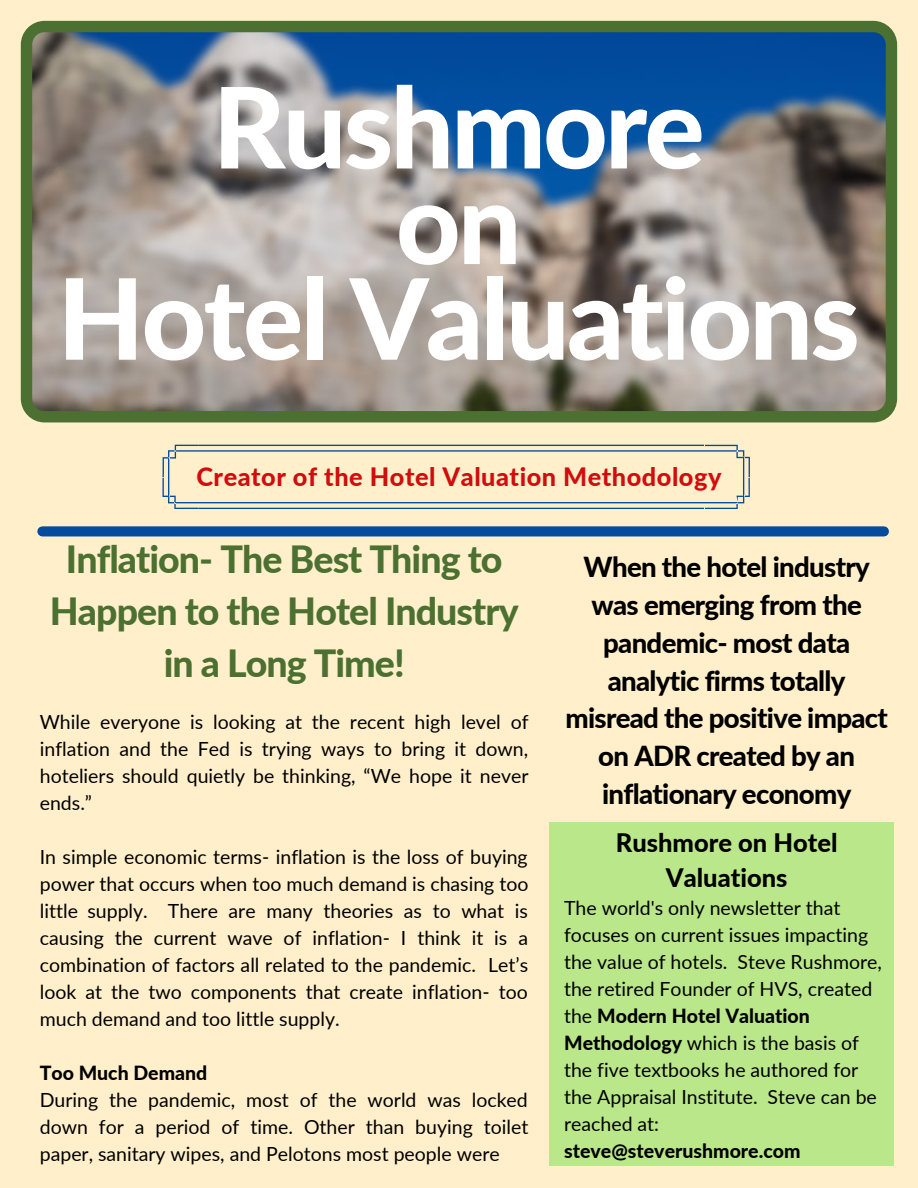
<style>
.page{position:relative;width:918px;height:1188px;background:#fff0cb}
.page>*{position:absolute;margin:0;border:0;box-sizing:border-box;transform-origin:0 0}
.t1{font:800 112.2px/95.7px "Lato";letter-spacing:-.025em;color:#fff;text-align:center}
.t2{font:800 37.5px/51.8px "Lato";letter-spacing:-.025em;color:#4c7031;text-align:center}
.t3{font:800 27.6px/37.8px "Lato";letter-spacing:-.025em;color:#000;text-align:center}
.t4{font:800 25.5px/34.8px "Lato";color:#000;text-align:center}
.t5{font:800 25.35px "Lato";letter-spacing:.02em;color:#d10d0d}
.t6{font:19.5px/27px "Lato";color:#000;text-align:justify}
.t7{font:800 19.5px "Lato";color:#000}
.s1{font-weight:800}
</style>
<div class="page">
<svg style="left:21px;top:21px;width:876px;height:401px;background:#7d878b"></svg>
<svg style="left:163px;top:445px;width:587px;height:64px"></svg>
<div style="left:42px;top:526px;width:842px;height:10px;background:#034b9c"></div>
<div style="left:550px;top:823px;width:344px;height:343px;background:#b9e789"></div>
<h1 class="t1" style="left:58px;top:77px;width:804px">Rushmore<br>on<br>Hotel Valuations</h1>
<p class="t5" style="left:196px;top:461px;width:527px">Creator of the Hotel Valuation Methodology</p>
<h2 class="t2" style="left:50px;top:533px;width:470px">Inflation- The Best Thing to<br>Happen to the Hotel Industry in a Long Time!</h2>
<h3 class="t3" style="left:565px;top:548px;width:324px">When the hotel industry was emerging from the pandemic- most data analytic firms totally misread the positive impact on ADR created by an inflationary economy</h3>
<p class="t6" style="left:40px;top:708px;width:490px">While everyone is looking at the recent high level of inflation and the Fed is trying ways to bring it down, hoteliers should quietly be thinking, “We hope it never ends.”</p>
<p class="t6" style="left:40px;top:843px;width:490px">In simple economic terms- inflation is the loss of buying power that occurs when too much demand is chasing too little supply. There are many theories as to what is causing the current wave of inflation- I think it is a combination of factors all related to the pandemic. Let’s look at the two components that create inflation- too much demand and too little supply.</p>
<p class="t7" style="left:40px;top:1061px;width:169px">Too Much Demand</p>
<p class="t6" style="left:40px;top:1086px;width:490px">During the pandemic, most of the world was locked down for a period of time. Other than buying toilet paper, sanitary wipes, and Pelotons most people were</p>
<h3 class="t4" style="left:616px;top:825px;width:223px">Rushmore on Hotel<br>Valuations</h3>
<p class="t6" style="left:564px;top:894px;width:319px;text-align:left">The world's only newsletter that focuses on current issues impacting the value of hotels. Steve Rushmore, the retired Founder of HVS, created the <span class="s1">Modern Hotel Valuation<br>Methodology</span> which is the basis of the five textbooks he authored for the Appraisal Institute. Steve can be reached at:</p>
<p class="t7" style="left:564px;top:1139px;width:238px">steve@steverushmore.com</p>
</div>
